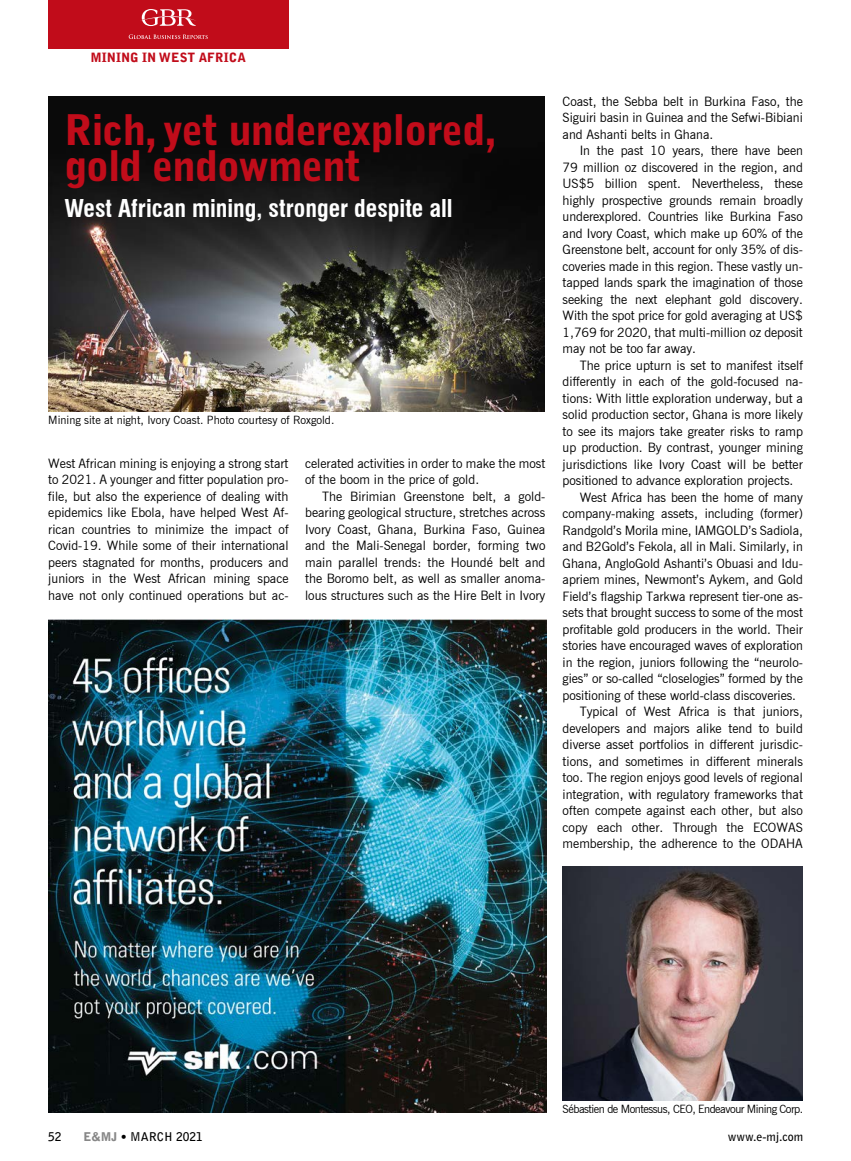
<style>
.page{position:relative;width:851px;height:1161px;background:#fff}
.page>*{position:absolute;margin:0;border:0;box-sizing:border-box;transform-origin:0 0}
.t1{font:900 42px/36px "Bell Gothic Std";letter-spacing:-.02em;color:#c10c1a}
.t2{font:700 condensed 24px "Swiss 721 BT";color:#fff}
.t3{font:12.75px/16.5px "News Gothic BT";color:#000;text-align:justify}
.t4{font:900 12.75px "Bell Gothic Std";letter-spacing:.005em;color:#c10c1a}
.t5{font:700 12px "Bell Gothic Std";color:#000}
.t6{font:11.25px "News Gothic BT";color:#000}
.t7{font:11.25px "News Gothic BT";letter-spacing:-.04em;color:#000}
.s1{font-weight:900;color:#878787}
.s2{font-weight:900}
</style>
<div class="page">
<img style="left:48px;top:96px;width:496px;height:315px">
<div style="left:48px;top:0;width:240px;height:48px;background:#c10c1a"></div>
<svg style="left:129px;top:34px;width:79px;height:5px"></svg>
<svg style="left:140px;top:9px;width:56px;height:17px"></svg>
<img style="left:562px;top:866px;width:240px;height:234px">
<img style="left:48px;top:620px;width:498px;height:493px">
<p class="t4" style="left:90px;top:50px;width:157px">MINING IN WEST AFRICA</p>
<h1 class="t1" style="left:65px;top:112px;width:433px">Rich, yet underexplored, gold endowment</h1>
<h2 class="t2" style="left:65px;top:193px;width:389px">West African mining, stronger despite all</h2>
<p class="t6" style="left:48px;top:413px;width:287px">Mining site at night, Ivory Coast. Photo courtesy of Roxgold.</p>
<p class="t3" style="left:48px;top:455px;width:242px">West African mining is enjoying a strong start to 2021. A younger and fitter population pro&shy;file, but also the experience of dealing with epidemics like Ebola, have helped West Af&shy;rican countries to minimize the impact of Covid-19. While some of their international peers stagnated for months, producers and juniors in the West African mining space have not only continued operations but ac-</p>
<p class="t3" style="left:305px;top:455px;width:242px">celerated activities in order to make the most of the boom in the price of gold.</p>
<p class="t3" style="left:305px;top:488px;width:242px;text-indent:17px">The Birimian Greenstone belt, a gold&shy;bearing geological structure, stretches across Ivory Coast, Ghana, Burkina Faso, Guinea and the Mali-Senegal border, forming two main parallel trends: the Houndé belt and the Boromo belt, as well as smaller anoma&shy;lous structures such as the Hire Belt in Ivory</p>
<p class="t3" style="left:562px;top:93px;width:242px">Coast, the Sebba belt in Burkina Faso, the Siguiri basin in Guinea and the Sefwi-Bibiani and Ashanti belts in Ghana.</p>
<p class="t3" style="left:562px;top:142px;width:242px;text-indent:17px">In the past 10 years, there have been 79 million oz discovered in the region, and US$5 billion spent. Nevertheless, these highly prospective grounds remain broadly underexplored. Countries like Burkina Faso and Ivory Coast, which make up 60% of the Greenstone belt, account for only 35% of dis&shy;coveries made in this region. These vastly un&shy;tapped lands spark the imagination of those seeking the next elephant gold discovery.<br>With the spot price for gold averaging at US$ 1,769 for 2020, that multi-million oz deposit may not be too far away.</p>
<p class="t3" style="left:579px;top:357px;width:225px">The price upturn is set to manifest itself</p>
<p class="t3" style="left:562px;top:373px;width:242px">differently in each of the gold-focused na-</p>
<p class="t3" style="left:562px;top:390px;width:242px">tions: With little exploration underway, but a</p>
<p class="t3" style="left:562px;top:406px;width:242px">solid production sector, Ghana is more likely</p>
<p class="t3" style="left:562px;top:423px;width:242px">to see its majors take greater risks to ramp</p>
<p class="t3" style="left:562px;top:439px;width:242px">up production. By contrast, younger mining</p>
<p class="t3" style="left:562px;top:456px;width:242px">jurisdictions like Ivory Coast will be better</p>
<p class="t3" style="left:562px;top:472px;width:232px">positioned to advance exploration projects.</p>
<p class="t3" style="left:579px;top:489px;width:225px">West Africa has been the home of many</p>
<p class="t3" style="left:562px;top:505px;width:242px">company-making assets, including (former)</p>
<p class="t3" style="left:562px;top:522px;width:242px">Randgold’s Morila mine, IAMGOLD’s Sadiola,</p>
<p class="t3" style="left:562px;top:538px;width:242px">and B2Gold’s Fekola, all in Mali. Similarly, in</p>
<p class="t3" style="left:562px;top:555px;width:242px">Ghana, AngloGold Ashanti’s Obuasi and Idu-</p>
<p class="t3" style="left:562px;top:571px;width:242px">apriem mines, Newmont’s Aykem, and Gold</p>
<p class="t3" style="left:562px;top:588px;width:242px">Field’s flagship Tarkwa represent tier-one as-</p>
<p class="t3" style="left:562px;top:604px;width:242px">sets that brought success to some of the most</p>
<p class="t3" style="left:562px;top:621px;width:242px">profitable gold producers in the world. Their</p>
<p class="t3" style="left:562px;top:637px;width:242px">stories have encouraged waves of exploration</p>
<p class="t3" style="left:562px;top:654px;width:242px">in the region, juniors following the “neurolo-</p>
<p class="t3" style="left:562px;top:670px;width:242px">gies” or so-called “closelogies” formed by the</p>
<p class="t3" style="left:562px;top:687px;width:235px">positioning of these world-class discoveries.</p>
<p class="t3" style="left:579px;top:703px;width:225px">Typical of West Africa is that juniors,</p>
<p class="t3" style="left:562px;top:720px;width:242px">developers and majors alike tend to build</p>
<p class="t3" style="left:562px;top:736px;width:242px">diverse asset portfolios in different jurisdic-</p>
<p class="t3" style="left:562px;top:753px;width:242px">tions, and sometimes in different minerals</p>
<p class="t3" style="left:562px;top:769px;width:242px">too. The region enjoys good levels of regional</p>
<p class="t3" style="left:562px;top:786px;width:242px">integration, with regulatory frameworks that</p>
<p class="t3" style="left:562px;top:802px;width:242px">often compete against each other, but also</p>
<p class="t3" style="left:562px;top:819px;width:242px">copy each other. Through the ECOWAS</p>
<p class="t3" style="left:562px;top:835px;width:242px">membership, the adherence to the ODAHA</p>
<p class="t7" style="left:562px;top:1102px;width:242px">Sébastien de Montessus, CEO, Endeavour Mining Corp.</p>
<p class="t5" style="left:48px;top:1130px;width:15px">52</p>
<p class="t5" style="left:83px;top:1130px;width:121px"><span class="s1">E&amp;MJ</span> <span class="s2">•</span> MARCH 2021</p>
<p class="t5" style="left:727px;top:1130px;width:77px">www.e-mj.com</p>
</div>
